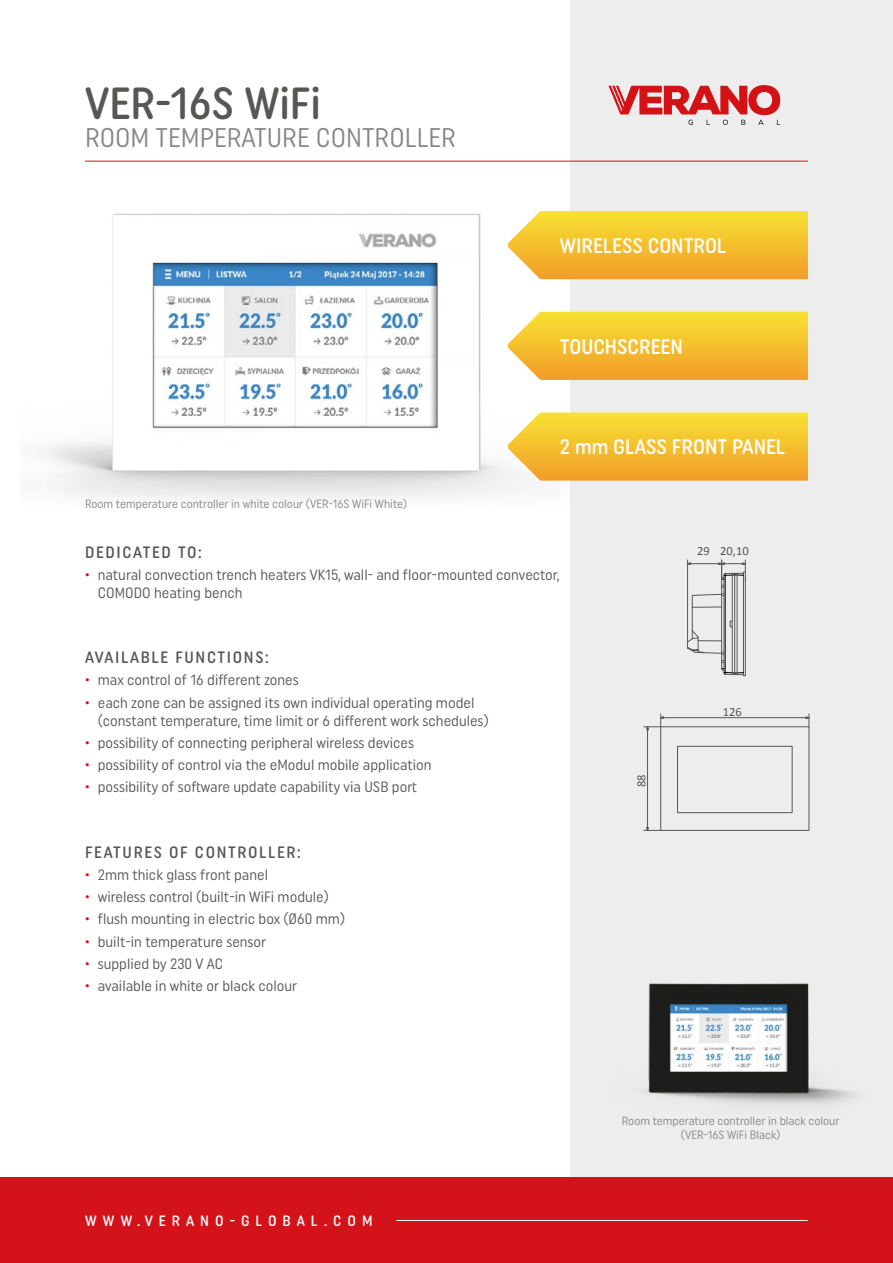
<style>
.page{position:relative;width:893px;height:1263px;background:#fff}
.page>*{position:absolute;margin:0;border:0;box-sizing:border-box;transform-origin:0 0}
.t1{font:500 45px "Uniform Rounded Condensed";color:#575756}
.t2{font:27px "Uniform Rounded Condensed";color:#878787}
.t3{font:500 21px "Uniform Rounded Condensed";color:#fff}
.t4{font:500 16.5px "Uniform Rounded Condensed";letter-spacing:.1em;color:#575756}
.t5{font:15px/18px "Uniform Rounded Condensed";color:#575756}
.t6{font:500 15px "Uniform Rounded Condensed";letter-spacing:.4em;color:#fff}
.t7{font:12.6px "Calibri";color:#575756}
.t8{font:12px/14.4px "Uniform Rounded Condensed";color:#878787;text-align:center}
.s1{color:#d3121a}
</style>
<div class="page">
<img style="left:40px;top:213px;width:530px;height:287px">
<div style="left:570px;top:0;width:323px;height:1178px;background:#ededed"></div>
<div style="left:0;top:1178px;width:893px;height:85px;background:#d3121a"></div>
<svg style="left:608px;top:85px;width:172px;height:40px"></svg>
<hr style="left:85px;top:161px;width:723px;height:1px;background:#d3121a">
<svg style="left:508px;top:211px;width:300px;height:68px;background:#f5c239"></svg>
<svg style="left:508px;top:312px;width:300px;height:68px;background:#f5c23a"></svg>
<svg style="left:508px;top:412px;width:300px;height:69px;background:#f5c33b"></svg>
<div style="left:677px;top:746px;width:115px;height:67px;border:1px solid #575756"></div>
<hr style="left:725px;top:575px;width:1px;height:97px;background:#000">
<hr style="left:724px;top:575px;width:1px;height:98px;background:#575756">
<hr style="left:721px;top:596px;width:1px;height:56px;background:#575756">
<hr style="left:692px;top:607px;width:1px;height:32px;background:#575756">
<hr style="left:734px;top:575px;width:1px;height:98px;background:#575756">
<hr style="left:732px;top:575px;width:1px;height:98px;background:#575756">
<div style="left:743px;top:572px;width:2px;height:104px;border:1px solid #575756"></div>
<hr style="left:737px;top:575px;width:1px;height:98px;background:#575756">
<svg style="left:687px;top:621px;width:56px;height:54px"></svg>
<hr style="left:664px;top:717px;width:142px;height:1px;background:#575756">
<svg style="left:806px;top:714px;width:4px;height:13px"></svg>
<hr style="left:647px;top:730px;width:1px;height:97px;background:#575756">
<svg style="left:644px;top:827px;width:17px;height:4px"></svg>
<svg style="left:644px;top:714px;width:20px;height:19px"></svg>
<svg style="left:688px;top:560px;width:58px;height:48px"></svg>
<hr style="left:687px;top:560px;width:1px;height:82px;background:#575756">
<img style="left:645px;top:983px;width:212px;height:122px">
<hr style="left:396px;top:1220px;width:412px;height:1px;background:#fff">
<h1 class="t1" style="left:85px;top:76px;width:237px">VER-16S WiFi</h1>
<h2 class="t2" style="left:85px;top:122px;width:373px">ROOM TEMPERATURE CONTROLLER</h2>
<p class="t8" style="left:85px;top:497px;width:324px">Room temperature controller in white colour (VER-16S WiFi White)</p>
<h3 class="t3" style="left:560px;top:233px;width:168px">WIRELESS CONTROL</h3>
<h3 class="t3" style="left:560px;top:334px;width:124px">TOUCHSCREEN</h3>
<h3 class="t3" style="left:560px;top:434px;width:227px">2 mm GLASS FRONT PANEL</h3>
<p class="t4" style="left:85px;top:542px;width:118px">DEDICATED TO:</p>
<p class="t5" style="left:98px;top:565px;width:463px;text-indent:-13px"><span class="s1">•</span> natural convection trench heaters VK15, wall- and floor-mounted convector,<br>COMODO heating bench</p>
<p class="t4" style="left:85px;top:647px;width:185px">AVAILABLE FUNCTIONS:</p>
<p class="t5" style="left:85px;top:671px;width:215px"><span class="s1">•</span> max control of 16 different zones</p>
<p class="t5" style="left:98px;top:693px;width:393px;text-indent:-13px"><span class="s1">•</span> each zone can be assigned its own individual operating model (constant temperature, time limit or 6 different work schedules)</p>
<p class="t5" style="left:85px;top:733px;width:330px"><span class="s1">•</span> possibility of connecting peripheral wireless devices</p>
<p class="t5" style="left:85px;top:756px;width:348px"><span class="s1">•</span> possibility of control via the eModul mobile application</p>
<p class="t5" style="left:85px;top:778px;width:333px"><span class="s1">•</span> possibility of software update capability via USB port</p>
<p class="t4" style="left:85px;top:842px;width:217px">FEATURES OF CONTROLLER:</p>
<p class="t5" style="left:85px;top:865px;width:185px"><span class="s1">•</span> 2mm thick glass front panel</p>
<p class="t5" style="left:85px;top:887px;width:245px"><span class="s1">•</span> wireless control (built-in WiFi module)</p>
<p class="t5" style="left:85px;top:910px;width:262px"><span class="s1">•</span> flush mounting in electric box (Ø60 mm)</p>
<p class="t5" style="left:85px;top:932px;width:183px"><span class="s1">•</span> built-in temperature sensor</p>
<p class="t5" style="left:85px;top:954px;width:140px"><span class="s1">•</span> supplied by 230 V AC</p>
<p class="t5" style="left:85px;top:976px;width:214px"><span class="s1">•</span> available in white or black colour</p>
<p class="t6" style="left:85px;top:1212px;width:289px">WWW.VERANO-GLOBAL.COM</p>
<p class="t7" style="left:697px;top:542px;width:53px">29 20,10</p>
<p class="t7" style="left:633px;top:787px;width:14px;rotate:-90deg">88</p>
<p class="t7" style="left:723px;top:703px;width:21px">126</p>
<p class="t8" style="left:622px;top:1113px;width:219px">Room temperature controller in black colour (VER-16S WiFi Black)</p>
</div>
